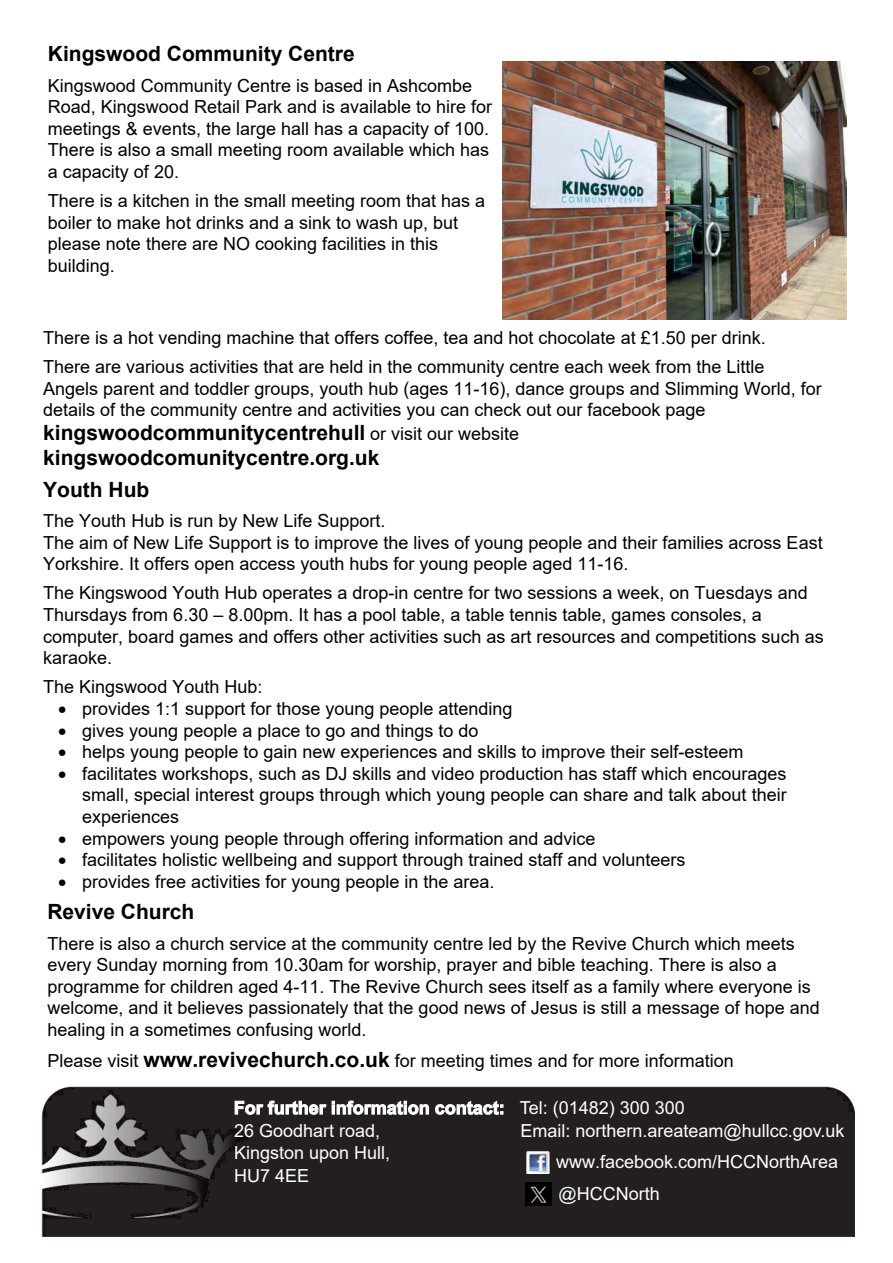
<style>
.page{position:relative;width:893px;height:1263px;background:#fff}
.page>*{position:absolute;margin:0;border:0;box-sizing:border-box;transform-origin:0 0}
.t1{font:700 21px/25.2px "Arial";color:#000}
.t2{font:18px/21.6px "Arial";color:#000}
.t3{font:18px/22.8px "Arial";color:#fff}
.t4{font:18px/22.5px "Arial";color:#fff}
.s1{font-weight:400;font-size:18px}
.s2{font-weight:700;font-size:21px}
.s3{font-weight:700}
.s4{font-style:inherit}
</style>
<div class="page">
<img style="left:42px;top:1086px;width:813px;height:151px">
<div style="left:526px;top:1151px;width:23px;height:22px;background:#fdfdfd;border-radius:2px"></div>
<div style="left:528px;top:1152px;width:20px;height:21px;border:1px solid #fff"></div>
<img style="left:529px;top:1154px;width:17px;height:17px">
<img style="left:502px;top:62px;width:344px;height:257px">
<img style="left:525px;top:1182px;width:27px;height:23px">
<h3 class="t1" style="left:48px;top:42px;width:308px">Kingswood Community Centre</h3>
<p class="t2" style="left:48px;top:74px;width:446px">Kingswood Community Centre is based in Ashcombe Road, Kingswood Retail Park and is available to hire for meetings &amp; events, the large hall has a capacity of 100.<br>There is also a small meeting room available which has a capacity of 20.</p>
<p class="t2" style="left:48px;top:190px;width:439px">There is a kitchen in the small meeting room that has a boiler to make hot drinks and a sink to wash up, but please note there are NO cooking facilities in this building.</p>
<p class="t2" style="left:43px;top:323px;width:724px;line-height:29.1px">There is a hot vending machine that offers coffee, tea and hot chocolate at £1.50 per drink.<br>There are various activities that are held in the community centre each week from the Little</p>
<p class="t2" style="left:43px;top:377px;width:780px">Angels parent and toddler groups, youth hub (ages 11-16), dance groups and Slimming World, for details of the community centre and activities you can check out our facebook page</p>
<p class="t1" style="left:43px;top:420px;width:477px">kingswoodcommunitycentrehull <span class="s1">or visit our website </span>kingswoodcomunitycentre.org.uk</p>
<h3 class="t1" style="left:43px;top:477px;width:108px">Youth Hub</h3>
<p class="t2" style="left:43px;top:510px;width:781px">The Youth Hub is run by New Life Support.<br>The aim of New Life Support is to improve the lives of young people and their families across East<br>Yorkshire. It offers open access youth hubs for young people aged 11-16.</p>
<p class="t2" style="left:43px;top:582px;width:782px">The Kingswood Youth Hub operates a drop-in centre for two sessions a week, on Tuesdays and Thursdays from 6.30 – 8.00pm. It has a pool table, a table tennis table, games consoles, a computer, board games and offers other activities such as art resources and competitions such as karaoke.</p>
<p class="t2" style="left:43px;top:676px;width:221px">The Kingswood Youth Hub:</p>
<p class="t2" style="left:58px;top:698px;width:456px">• provides 1:1 support for those young people attending</p>
<p class="t2" style="left:58px;top:719px;width:422px">• gives young people a place to go and things to do</p>
<p class="t2" style="left:58px;top:741px;width:687px">• helps young people to gain new experiences and skills to improve their self-esteem</p>
<p class="t2" style="left:82px;top:762px;width:706px;text-align:justify;text-indent:-24px">• facilitates workshops, such as DJ skills and video production has staff which encourages small, special interest groups through which young people can share and talk about their experiences</p>
<p class="t2" style="left:58px;top:827px;width:539px">• empowers young people through offering information and advice</p>
<p class="t2" style="left:58px;top:849px;width:629px">• facilitates holistic wellbeing and support through trained staff and volunteers</p>
<p class="t2" style="left:58px;top:870px;width:438px">• provides free activities for young people in the area.</p>
<h3 class="t1" style="left:47px;top:899px;width:149px">Revive Church</h3>
<p class="t2" style="left:47px;top:932px;width:749px">There is also a church service at the community centre led by the Revive Church which meets</p>
<p class="t2" style="left:47px;top:954px;width:731px">every Sunday morning from 10.30am for worship, prayer and bible teaching. There is also a</p>
<p class="t2" style="left:47px;top:975px;width:765px">programme for children aged 4-11. The Revive Church sees itself as a family where everyone is</p>
<p class="t2" style="left:47px;top:997px;width:774px">welcome, and it believes passionately that the good news of Jesus is still a message of hope and</p>
<p class="t2" style="left:47px;top:1019px;width:321px">healing in a sometimes confusing world.</p>
<p class="t2" style="left:47px;top:1050px;width:688px">Please visit <span class="s2">www.revivechurch.co.uk</span> for meeting times and for more information</p>
<p class="t3" style="left:520px;top:1098px;width:326px;text-indent:-287px"><span class="s3">For further information contact:</span> Tel: (01482) 300 300<br>Email: <span class="s4">northern.area</span>team@hullcc.gov.uk</p>
<p class="t4" style="left:556px;top:1150px;width:284px">www.<span class="s4">facebook.com/</span>HCCNorthArea</p>
<p class="t4" style="left:234px;top:1119px;width:158px">26 Goodhart road,<br>Kingston upon Hull,<br>HU7 4EE</p>
<p class="t4" style="left:558px;top:1182px;width:103px">@HCCNorth</p>
</div>
